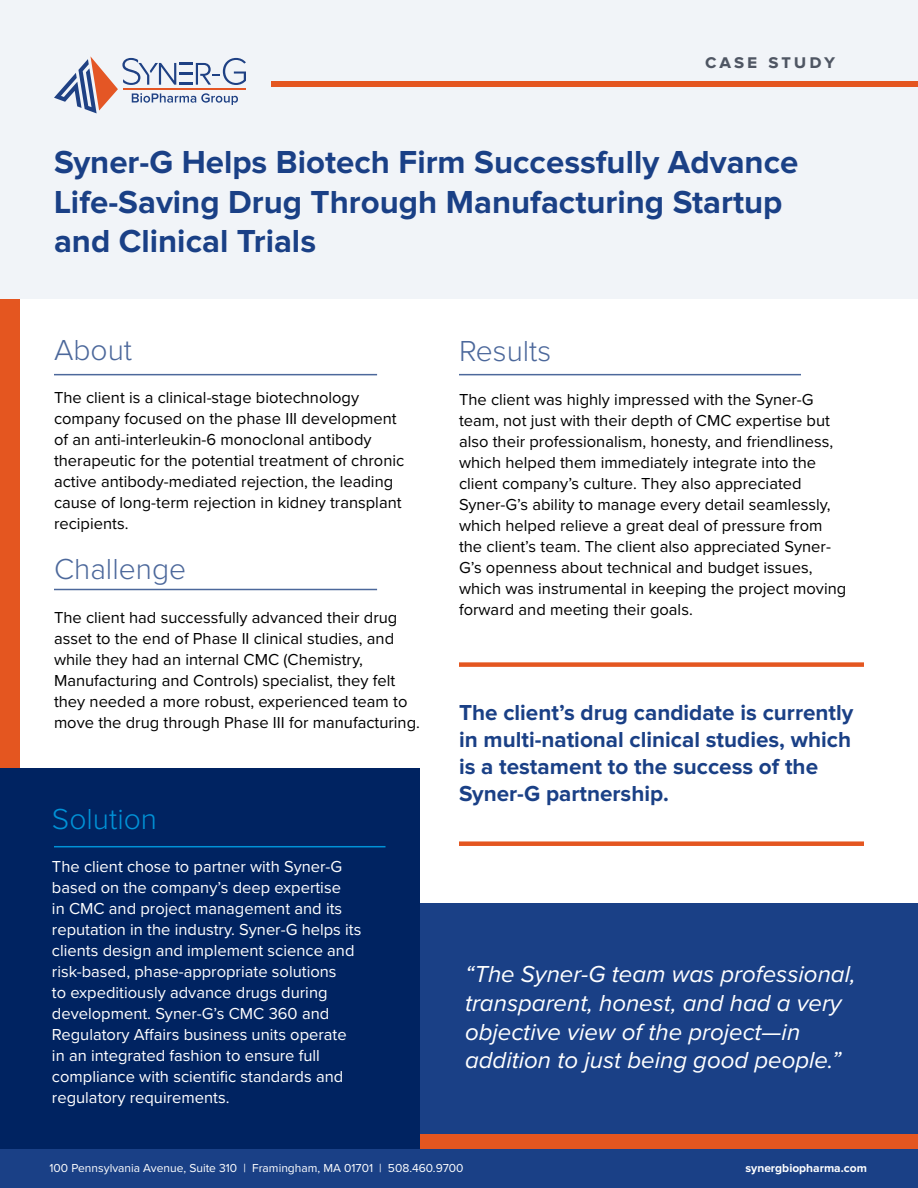
<style>
.page{position:relative;width:918px;height:1188px;background:#fff}
.page>*{position:absolute;margin:0;border:0;box-sizing:border-box;transform-origin:0 0}
.t1{font:700 33px/39.6px "Proxima Nova";color:#1a4086}
.t2{font:300 30px "Proxima Nova";color:#4c689b}
.t3{font:300 30px "Proxima Nova";color:#0092d7}
.t4{font:italic 24px/28.8px "Proxima Nova";color:#fff}
.t5{font:700 22.5px/27px "Proxima Nova";color:#1a4086}
.t6{font:700 19.5px "Proxima Nova";letter-spacing:.155em;color:#4f5663}
.t7{font:16.5px/21px "Proxima Nova";color:#000}
.t8{font:16.5px/21px "Proxima Nova";color:#fff}
.t9{font:12px "Proxima Nova";color:#fff}
.t10{font:700 12px "Proxima Nova";color:#fff}
</style>
<div class="page">
<div style="left:416px;top:1134px;width:502px;height:15px;background:#e45620"></div>
<div style="left:416px;top:904px;width:502px;height:230px;background:#1a4086"></div>
<div style="left:0;top:299px;width:20px;height:469px;background:#e45620"></div>
<div style="left:0;top:0;width:918px;height:299px;background:#f1f4f8"></div>
<div style="left:0;top:768px;width:420px;height:381px;background:#002361"></div>
<hr style="left:54px;top:374px;width:323px;height:1px;background:#4c689b">
<svg style="left:54px;top:56px;width:192px;height:57px"></svg>
<div style="left:272px;top:81px;width:646px;height:6px;background:#e45620"></div>
<hr style="left:54px;top:846px;width:332px;height:1px;background:#0092d7">
<hr style="left:54px;top:589px;width:323px;height:1px;background:#4c689b">
<hr style="left:459px;top:374px;width:342px;height:1px;background:#4c689b">
<div style="left:459px;top:662px;width:405px;height:5px;background:#e45620"></div>
<div style="left:459px;top:841px;width:405px;height:5px;background:#e45620"></div>
<div style="left:0;top:1149px;width:918px;height:39px;background:#1a4086"></div>
<p class="t6" style="left:705px;top:52px;width:132px">case study</p>
<p class="t1" style="left:54px;top:144px;width:746px">Syner-G Helps Biotech Firm Successfully Advance<br>Life-Saving Drug Through Manufacturing Startup and Clinical Trials</p>
<p class="t2" style="left:54px;top:327px;width:80px">About</p>
<p class="t7" style="left:54px;top:386px;width:352px">The client is a clinical-stage biotechnology company focused on the phase III development of an anti-interleukin-6 monoclonal antibody therapeutic for the potential treatment of chronic active antibody-mediated rejection, the leading cause of long-term rejection in kidney transplant recipients.</p>
<p class="t2" style="left:54px;top:547px;width:134px">Challenge</p>
<p class="t7" style="left:54px;top:606px;width:368px">The client had successfully advanced their drug asset to the end of Phase II clinical studies, and while they had an internal CMC (Chemistry, Manufacturing and Controls) specialist, they felt they needed a more robust, experienced team to move the drug through Phase III for manufacturing.</p>
<p class="t3" style="left:52px;top:796px;width:107px">Solution</p>
<p class="t8" style="left:52px;top:856px;width:311px">The client chose to partner with Syner-G based on the company’s deep expertise<br>in CMC and project management and its reputation in the industry. Syner-G helps its clients design and implement science and risk-based, phase-appropriate solutions<br>to expeditiously advance drugs during development. Syner-G’s CMC 360 and Regulatory Affairs business units operate in an integrated fashion to ensure full compliance with scientific standards and regulatory requirements.</p>
<p class="t2" style="left:459px;top:329px;width:94px">Results</p>
<p class="t7" style="left:459px;top:388px;width:389px">The client was highly impressed with the Syner-G team, not just with their depth of CMC expertise but also their professionalism, honesty, and friendliness, which helped them immediately integrate into the client company’s culture. They also appreciated Syner-G’s ability to manage every detail seamlessly, which helped relieve a great deal of pressure from the client’s team. The client also appreciated Syner-G’s openness about technical and budget issues, which was instrumental in keeping the project moving forward and meeting their goals.</p>
<p class="t5" style="left:459px;top:700px;width:396px">The client’s drug candidate is currently in multi-national clinical studies, which is a testament to the success of the Syner-G partnership.</p>
<p class="t4" style="left:465px;top:959px;width:392px">“The Syner-G team was professional, transparent, honest, and had a very objective view of the project—in addition to just being good people.”</p>
<p class="t9" style="left:50px;top:1159px;width:416px">100 Pennsylvania Avenue, Suite 310 | Framingham, MA 01701 | 508.460.9700</p>
<p class="t10" style="left:746px;top:1162px;width:123px">synergbiopharma.com</p>
</div>
